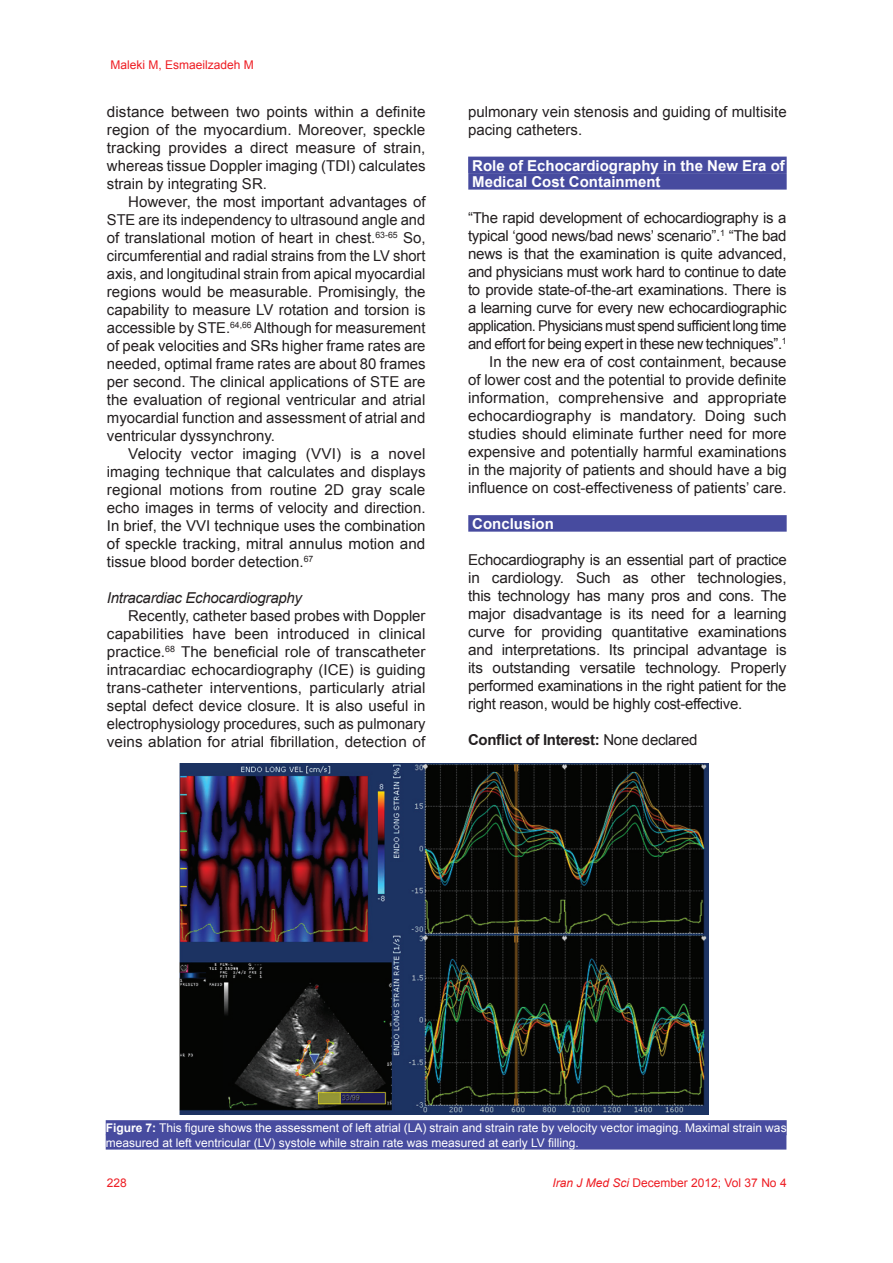
<style>
.page{position:relative;width:893px;height:1263px;background:#fff}
.page>*{position:absolute;margin:0;border:0;box-sizing:border-box;transform-origin:0 0}
.t1{font:15px/18px "Arial";color:#231f20;text-align:justify}
.t2{font:15px/18px "Arial";color:#201d1e;text-align:justify}
.t3{font:700 15px/16.5px "Arial";color:#fff}
.t4{font:700 15px "Arial";letter-spacing:-.02em;color:#231f20}
.t5{font:italic 15px "Arial";letter-spacing:-.02em;color:#231f20}
.t6{font:12px/14.4px "Arial";color:#fff}
.t7{font:12px "Arial";color:#ee1d23}
.s1{font-weight:400}
.s2{font-weight:700}
.s3{font-style:italic}
</style>
<div class="page">
<img style="left:180px;top:763px;width:528px;height:351px">
<div style="left:106px;top:1120px;width:681px;height:15px;background:#474b9f"></div>
<div style="left:106px;top:1134px;width:680px;height:15px;background:#474b9f"></div>
<div style="left:468px;top:157px;width:319px;height:16px;background:#474b9f"></div>
<div style="left:468px;top:173px;width:319px;height:17px;background:#474b9f"></div>
<div style="left:468px;top:515px;width:319px;height:17px;background:#474b9f"></div>
<p class="t7" style="left:111px;top:57px;width:145px">Maleki M, Esmaeilzadeh M</p>
<p class="t1" style="left:107px;top:103px;width:320px">distance between two points within a definite region of the myocardium. Moreover, speckle tracking provides a direct measure of strain, whereas tissue Doppler imaging (TDI) calculates strain by integrating SR.</p>
<p class="t1" style="left:107px;top:193px;width:320px;text-indent:21px">However, the most important advantages of STE are its independency to ultrasound angle and of translational motion of heart in chest.<sup>63-65</sup> So, circumferential and radial strains from the LV short axis, and longitudinal strain from apical myocardial regions would be measurable. Promisingly, the capability to measure LV rotation and torsion is accessible by STE.<sup>64,66</sup> Although for measurement of peak velocities and SRs higher frame rates are needed, optimal frame rates are about 80 frames per second. The clinical applications of STE are the evaluation of regional ventricular and atrial myocardial function and assessment of atrial and ventricular dyssynchrony.</p>
<p class="t1" style="left:107px;top:445px;width:320px;text-indent:21px">Velocity vector imaging (VVI) is a novel imaging technique that calculates and displays regional motions from routine 2D gray scale echo images in terms of velocity and direction.</p>
<p class="t2" style="left:107px;top:517px;width:320px">In brief, the VVI technique uses the combination of speckle tracking, mitral annulus motion and tissue blood border detection.<sup>67</sup></p>
<p class="t5" style="left:107px;top:588px;width:197px">Intracardiac Echocardiography</p>
<p class="t1" style="left:107px;top:607px;width:320px;text-indent:21px">Recently, catheter based probes with Doppler capabilities have been introduced in clinical practice.<sup>68</sup> The beneficial role of transcatheter intracardiac echocardiography (ICE) is guiding trans-catheter interventions, particularly atrial septal defect device closure. It is also useful in electrophysiology procedures, such as pulmonary veins ablation for atrial fibrillation, detection of</p>
<p class="t1" style="left:468px;top:103px;width:320px">pulmonary vein stenosis and guiding of multisite pacing catheters.</p>
<p class="t3" style="left:472px;top:158px;width:314px">Role of Echocardiography in the New Era of<br>Medical Cost Containment</p>
<p class="t1" style="left:468px;top:209px;width:320px;text-align:right">“The rapid development of echocardiography is a typical ‘good news/bad news’ scenario”.<sup>1</sup> “The bad news is that the examination is quite advanced, and physicians must work hard to continue to date to provide state-of-the-art examinations. There is a learning curve for every new echocardiographic application. Physicians must spend sufficient long time and effort for being expert in these new techniques”.<sup>1<br></sup>In the new era of cost containment, because<br>of lower cost and the potential to provide definite information, comprehensive and appropriate echocardiography is mandatory. Doing such studies should eliminate further need for more expensive and potentially harmful examinations in the majority of patients and should have a big influence on cost-effectiveness of patients’ care.</p>
<p class="t3" style="left:472px;top:516px;width:83px">Conclusion</p>
<p class="t1" style="left:468px;top:551px;width:320px">Echocardiography is an essential part of practice in cardiology. Such as other technologies, this technology has many pros and cons. The major disadvantage is its need for a learning curve for providing quantitative examinations and interpretations. Its principal advantage is its outstanding versatile technology. Properly performed examinations in the right patient for the right reason, would be highly cost-effective.</p>
<p class="t4" style="left:468px;top:730px;width:231px">Conflict of Interest: <span class="s1">None declared</span></p>
<p class="t6" style="left:106px;top:1121px;width:682px"><span class="s2">Figure 7:</span> This figure shows the assessment of left atrial (LA) strain and strain rate by velocity vector imaging. Maximal strain was measured at left ventricular (LV) systole while strain rate was measured at early LV filling.</p>
<p class="t7" style="left:107px;top:1175px;width:22px">228</p>
<p class="t7" style="left:552px;top:1174px;width:236px"><span class="s3">Iran J Med Sci</span> December 2012; Vol 37 No 4</p>
</div>
